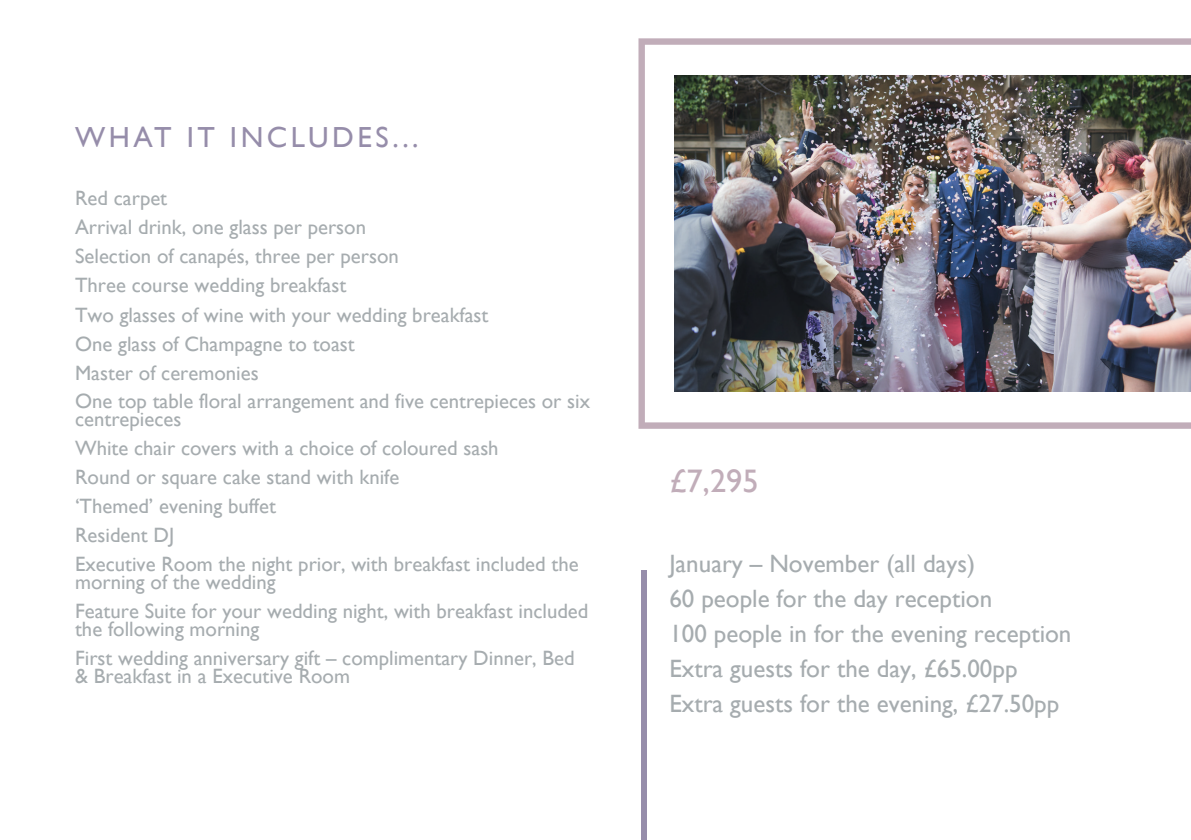
<style>
.page{position:relative;width:1191px;height:840px;background:#fff}
.page>*{position:absolute;margin:0;border:0;box-sizing:border-box;transform-origin:0 0}
.t1{font:32.6px "Gill Sans";color:#c1adb9}
.t2{font:29px "Gill Sans";letter-spacing:.12em;color:#968daa}
.t3{font:25px/35px "Gill Sans";color:#a6acaf}
.t4{font:20.8px/28.8px "Gill Sans";color:#a6acaf}
</style>
<div class="page">
<svg style="left:638px;top:38px;width:553px;height:390px"></svg>
<div style="left:641px;top:570px;width:5px;height:269px;background:#968daa"></div>
<img style="left:674px;top:75px;width:517px;height:317px">
<h2 class="t2" style="left:75px;top:120px;width:345px">WHAT IT INCLUDES...</h2>
<p class="t4" style="left:75px;top:183px;width:516px">Red carpet<br>Arrival drink, one glass per person<br>Selection of canapés, three per person<br>Three course wedding breakfast<br>Two glasses of wine with your wedding breakfast<br>One glass of Champagne to toast<br>Master of ceremonies<br>One top table floral arrangement and five centrepieces or six</p>
<p class="t4" style="left:75px;top:403px;width:505px">centrepieces<br>White chair covers with a choice of coloured sash<br>Round or square cake stand with knife<br>‘Themed’ evening buffet<br>Resident DJ<br>Executive Room the night prior, with breakfast included the</p>
<p class="t4" style="left:75px;top:567px;width:515px">morning of the wedding<br>Feature Suite for your wedding night, with breakfast included</p>
<p class="t4" style="left:75px;top:614px;width:501px">the following morning<br>First wedding anniversary gift – complimentary Dinner, Bed</p>
<p class="t4" style="left:75px;top:661px;width:276px">&amp; Breakfast in a Executive Room</p>
<h1 class="t1" style="left:669px;top:461px;width:91px">£7,295</h1>
<p class="t3" style="left:669px;top:545px;width:403px">January – November (all days)<br>60 people for the day reception<br>100 people in for the evening reception Extra guests for the day, £65.00pp Extra guests for the evening, £27.50pp</p>
</div>
